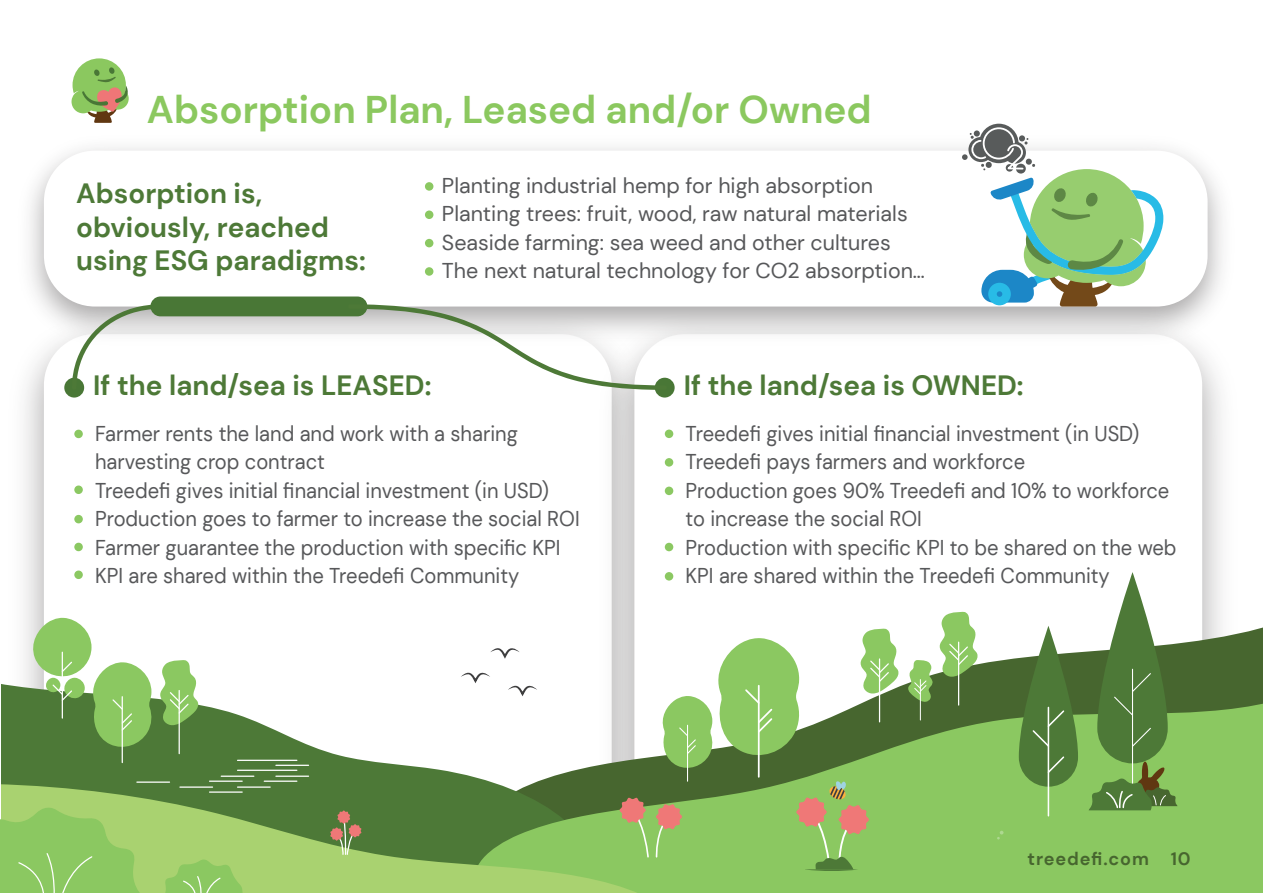
<style>
.page{position:relative;width:1263px;height:893px;background:#fff}
.page>*{position:absolute;margin:0;border:0;box-sizing:border-box;transform-origin:0 0}
.t1{font:700 38.55px "DM Sans";color:#8bc85f}
.t2{font:700 27.9px/33.5px "DM Sans";color:#4d7937}
.t3{font:21.45px/28.5px "DM Sans";color:#57585a;scale:.94 1}
.t4{font:21.45px/28.5px "DM Sans";color:#57585a}
.t5{font:700 18px "DM Sans";letter-spacing:.05em;color:#47662f}
</style>
<div class="page">
<div style="left:74px;top:430px;width:9px;height:8px;background:#8bc862;border-radius:50%"></div>
<div style="left:74px;top:485px;width:9px;height:9px;background:#8bc862;border-radius:50%"></div>
<div style="left:74px;top:515px;width:9px;height:8px;background:#8bc862;border-radius:50%"></div>
<div style="left:74px;top:570px;width:9px;height:9px;background:#8bc862;border-radius:50%"></div>
<div style="left:74px;top:543px;width:9px;height:8px;background:#8bc862;border-radius:50%"></div>
<img style="left:611px;top:354px;width:611px;height:248px">
<div style="left:634px;top:334px;width:568px;height:553px;background:#fff;border-radius:51px"></div>
<div style="left:665px;top:430px;width:8px;height:8px;background:#8bc862;border-radius:50%"></div>
<div style="left:665px;top:458px;width:8px;height:9px;background:#8bc862;border-radius:50%"></div>
<div style="left:665px;top:487px;width:8px;height:8px;background:#8bc862;border-radius:50%"></div>
<div style="left:665px;top:543px;width:8px;height:8px;background:#8bc862;border-radius:50%"></div>
<div style="left:665px;top:572px;width:8px;height:9px;background:#8bc862;border-radius:50%"></div>
<svg style="left:611px;top:602px;width:652px;height:98px"></svg>
<svg style="left:1px;top:670px;width:465px;height:113px"></svg>
<svg style="left:466px;top:700px;width:797px;height:193px;background:#91c170"></svg>
<svg style="left:1px;top:783px;width:670px;height:110px;background:#7aa753"></svg>
<svg style="left:1019px;top:626px;width:59px;height:161px;background:#688b54"></svg>
<hr style="left:1048px;top:707px;width:1px;height:109px;background:#fff">
<svg style="left:1046px;top:755px;width:20px;height:19px"></svg>
<svg style="left:1031px;top:709px;width:35px;height:39px"></svg>
<hr style="left:179px;top:690px;width:1px;height:64px;background:#fff">
<svg style="left:160px;top:660px;width:39px;height:66px;background:#99c87a"></svg>
<hr style="left:122px;top:697px;width:1px;height:66px;background:#fff">
<svg style="left:29px;top:617px;width:123px;height:133px"></svg>
<hr style="left:958px;top:642px;width:1px;height:63px;background:#fff">
<svg style="left:939px;top:611px;width:39px;height:66px"></svg>
<hr style="left:879px;top:659px;width:1px;height:63px;background:#fff">
<svg style="left:860px;top:628px;width:39px;height:66px"></svg>
<hr style="left:920px;top:679px;width:1px;height:41px;background:#fff">
<svg style="left:908px;top:660px;width:25px;height:42px"></svg>
<hr style="left:758px;top:686px;width:2px;height:91px;background:#fff">
<hr style="left:687px;top:725px;width:1px;height:56px;background:#fff">
<svg style="left:659px;top:638px;width:141px;height:133px"></svg>
<svg style="left:1097px;top:572px;width:71px;height:191px;fill:#4d7937"></svg>
<hr style="left:1132px;top:669px;width:1px;height:129px;background:#fff">
<svg style="left:1131px;top:727px;width:21px;height:21px"></svg>
<svg style="left:1113px;top:672px;width:39px;height:45px;background:#578042"></svg>
<hr style="left:276px;top:765px;width:33px;height:1px;background:#fff">
<hr style="left:238px;top:770px;width:59px;height:1px;background:#fff">
<hr style="left:238px;top:760px;width:59px;height:1px;background:#fff">
<hr style="left:276px;top:776px;width:33px;height:1px;background:#fff">
<hr style="left:264px;top:780px;width:33px;height:2px;background:#fff">
<hr style="left:210px;top:791px;width:32px;height:2px;background:#fff">
<hr style="left:210px;top:780px;width:32px;height:2px;background:#fff">
<hr style="left:221px;top:776px;width:33px;height:1px;background:#fff">
<hr style="left:180px;top:786px;width:33px;height:2px;background:#fff">
<hr style="left:238px;top:786px;width:32px;height:2px;background:#fff">
<hr style="left:137px;top:781px;width:33px;height:2px;background:#fff">
<svg style="left:161px;top:859px;width:83px;height:34px;background:#97cc69"></svg>
<svg style="left:0;top:807px;width:144px;height:86px;background:#93cb67"></svg>
<svg style="left:1088px;top:762px;width:89px;height:48px;background:#709a4c"></svg>
<svg style="left:330px;top:810px;width:32px;height:46px"></svg>
<svg style="left:620px;top:797px;width:62px;height:61px;background:#a0ad66"></svg>
<svg style="left:796px;top:781px;width:73px;height:90px;background:#9cb365"></svg>
<svg style="left:461px;top:670px;width:29px;height:13px"></svg>
<svg style="left:490px;top:648px;width:30px;height:11px"></svg>
<svg style="left:508px;top:685px;width:29px;height:11px"></svg>
<svg style="left:72px;top:58px;width:57px;height:65px"></svg>
<svg style="left:1170px;top:618px;width:6px;height:8px"></svg>
<div style="left:44px;top:151px;width:1163px;height:156px;background:#fff;border-radius:51px"></div>
<svg style="left:997px;top:831px;width:6px;height:8px"></svg>
<div style="left:425px;top:182px;width:8px;height:9px;background:#8bc862;border-radius:50%"></div>
<div style="left:425px;top:211px;width:8px;height:8px;background:#8bc862;border-radius:50%"></div>
<div style="left:425px;top:239px;width:8px;height:8px;background:#8bc862;border-radius:50%"></div>
<div style="left:425px;top:267px;width:8px;height:9px;background:#8bc862;border-radius:50%"></div>
<div style="left:979px;top:124px;width:40px;height:39px;background:#585b5b;border-radius:50%"></div>
<svg style="left:962px;top:127px;width:201px;height:180px"></svg>
<div style="left:64px;top:378px;width:20px;height:20px;background:#497736;border-radius:50%"></div>
<div style="left:655px;top:378px;width:20px;height:20px;background:#497736;border-radius:50%"></div>
<svg style="left:72px;top:304px;width:92px;height:87px"></svg>
<div style="left:150px;top:296px;width:217px;height:20px;background:#497736;border-radius:10px"></div>
<svg style="left:347px;top:304px;width:321px;height:86px"></svg>
<h1 class="t1" style="left:147px;top:85px;width:726px">Absorption Plan, Leased and/or Owned</h1>
<h2 class="t2" style="left:76px;top:177px;width:291px">Absorption is, obviously, reached using ESG paradigms:</h2>
<p class="t4" style="left:442px;top:171px;width:484px">Planting industrial hemp for high absorption Planting trees: fruit, wood, raw natural materials Seaside farming: sea weed and other cultures The next natural technology for CO2 absorption…</p>
<h2 class="t2" style="left:93px;top:369px;width:340px">If the land/sea is LEASED:</h2>
<p class="t3" style="left:95px;top:419px;width:517px">Farmer rents the land and work with a sharing harvesting crop contract<br>Treedefi gives initial financial investment (in USD)<br>Production goes to farmer to increase the social ROI Farmer guarantee the production with specific KPI KPI are shared within the Treedefi Community</p>
<h2 class="t2" style="left:684px;top:369px;width:341px">If the land/sea is OWNED:</h2>
<p class="t3" style="left:686px;top:419px;width:524px">Treedefi gives initial financial investment (in USD)<br>Treedefi pays farmers and workforce<br>Production goes 90% Treedefi and 10% to workforce to increase the social ROI<br>Production with specific KPI to be shared on the web KPI are shared within the Treedefi Community</p>
<p class="t5" style="left:1027px;top:847px;width:165px">treedefi.com 10</p>
</div>
